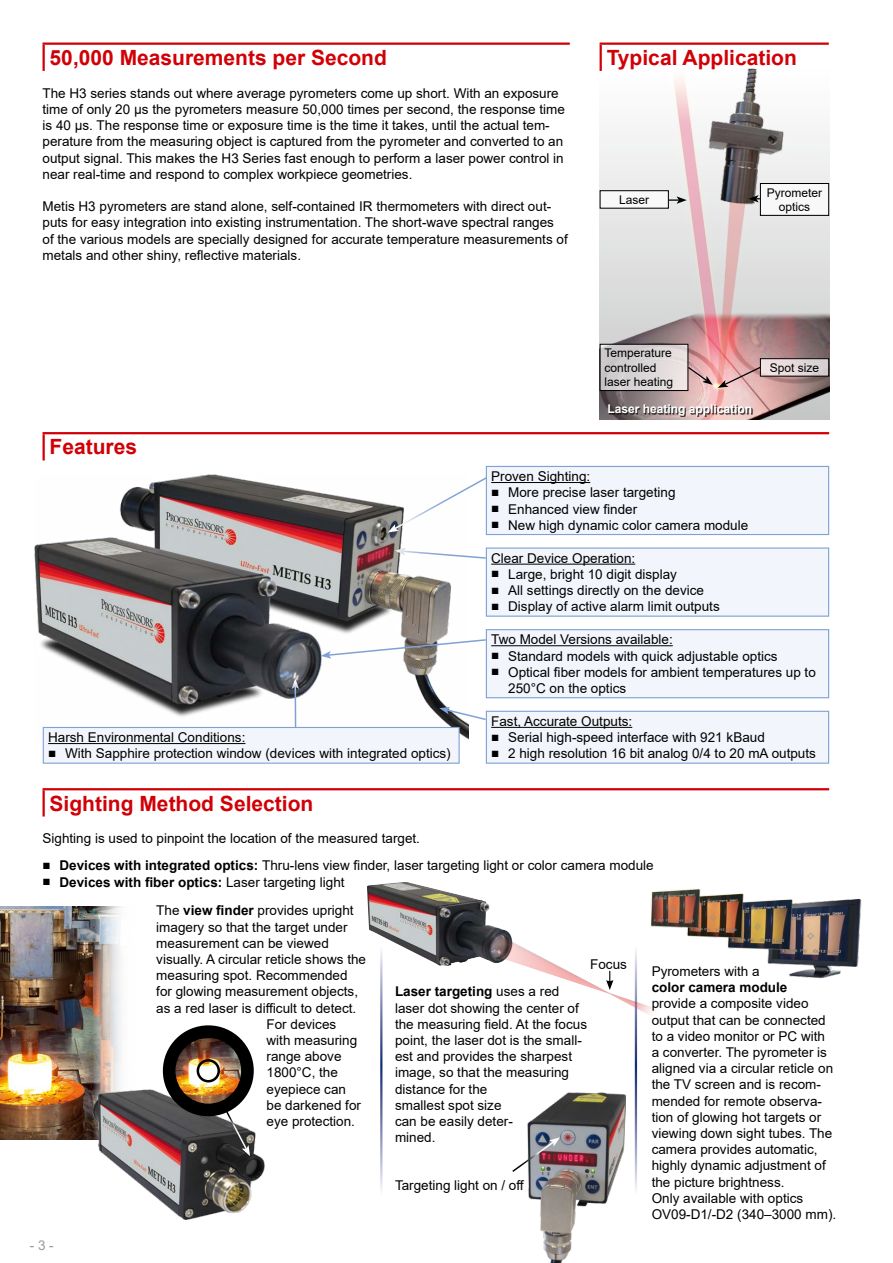
<style>
.page{position:relative;width:893px;height:1263px;background:#fff}
.page>*{position:absolute;margin:0;border:0;box-sizing:border-box;transform-origin:0 0}
.t1{font:700 21px "Arial";color:#d10007}
.t2{font:13.5px/16.2px "Arial";color:#000}
.t3{font:700 13.5px "Arial";color:#000}
.t4{font:13.5px "Arial";color:#9c9c9d}
.t5{font:12px/14.4px "Arial";color:#000;text-align:center}
.t6{font:700 12px "Arial";color:#fff}
.s1{font-weight:700}
.s2{font-weight:400}
</style>
<div class="page">
<img style="left:661px;top:888px;width:201px;height:91px">
<img style="left:0;top:906px;width:92px;height:234px">
<svg style="left:92px;top:906px;width:1px;height:234px"></svg>
<img style="left:93px;top:906px;width:29px;height:184px">
<hr style="left:43px;top:788px;width:786px;height:2px;background:#d10007">
<hr style="left:43px;top:790px;width:2px;height:26px;background:#d10007">
<img style="left:527px;top:1093px;width:98px;height:170px">
<svg style="left:512px;top:1137px;width:48px;height:36px"></svg>
<hr style="left:43px;top:432px;width:786px;height:2px;background:#d10007">
<hr style="left:43px;top:434px;width:2px;height:26px;background:#d10007">
<img style="left:34px;top:475px;width:435px;height:269px">
<svg style="left:321px;top:638px;width:165px;height:21px"></svg>
<svg style="left:439px;top:707px;width:48px;height:14px"></svg>
<svg style="left:388px;top:476px;width:98px;height:56px"></svg>
<svg style="left:395px;top:548px;width:91px;height:12px"></svg>
<div style="left:486px;top:466px;width:343px;height:68px;background:#f3f5fc"></div>
<hr style="left:491px;top:482px;width:99px;height:1px;background:#000">
<div style="left:486px;top:466px;width:343px;height:69px;border:1px solid #7ea2d5"></div>
<div style="left:486px;top:711px;width:343px;height:52px;background:#f3f5fc"></div>
<hr style="left:491px;top:727px;width:141px;height:1px;background:#000">
<div style="left:486px;top:711px;width:343px;height:53px;border:1px solid #7ea2d5"></div>
<div style="left:486px;top:548px;width:343px;height:68px;background:#f3f5fc"></div>
<hr style="left:491px;top:564px;width:144px;height:1px;background:#000">
<div style="left:486px;top:547px;width:343px;height:70px;border:1px solid #7ea2d5"></div>
<div style="left:486px;top:630px;width:343px;height:68px;background:#f3f5fc"></div>
<hr style="left:491px;top:645px;width:182px;height:1px;background:#000">
<div style="left:486px;top:629px;width:343px;height:69px;border:1px solid #7ea2d5"></div>
<img style="left:600px;top:68px;width:229px;height:352px">
<svg style="left:748px;top:195px;width:12px;height:7px"></svg>
<svg style="left:688px;top:366px;width:74px;height:22px;background:#d3a4a4"></svg>
<svg style="left:669px;top:196px;width:18px;height:8px"></svg>
<div style="left:760px;top:359px;width:69px;height:17px;background:linear-gradient(to right,#f6e5e4,#d3cfcf)"></div>
<div style="left:760px;top:358px;width:69px;height:19px;border:1px solid #000"></div>
<div style="left:760px;top:183px;width:69px;height:32px;background:#f8f8f8"></div>
<div style="left:760px;top:183px;width:69px;height:33px;border:1px solid #000"></div>
<div style="left:600px;top:191px;width:68px;height:17px;background:#f8f8f8"></div>
<div style="left:600px;top:190px;width:69px;height:19px;border:1px solid #000"></div>
<div style="left:600px;top:344px;width:88px;height:46px;background:linear-gradient(to right,#c7c6c8,#ece3e3)"></div>
<div style="left:600px;top:344px;width:88px;height:47px;border:1px solid #000"></div>
<div style="left:609px;top:406px;width:143px;height:11px;background:#000;opacity:.75"></div>
<hr style="left:43px;top:43px;width:527px;height:2px;background:#d10007">
<hr style="left:43px;top:45px;width:2px;height:26px;background:#d10007">
<hr style="left:600px;top:43px;width:229px;height:2px;background:#d10007">
<hr style="left:600px;top:45px;width:2px;height:26px;background:#d10007">
<img style="left:93px;top:1090px;width:172px;height:129px">
<img style="left:367px;top:882px;width:294px;height:137px">
<svg style="left:225px;top:1109px;width:25px;height:47px"></svg>
<div style="left:163px;top:1025px;width:91px;height:91px;background:#000;border-radius:50%"></div>
<img style="left:175px;top:1037px;width:67px;height:67px;border-radius:33px">
<div style="left:174px;top:1037px;width:68px;height:68px;border:1px solid #000;border-radius:50%"></div>
<div style="left:197px;top:1059px;width:23px;height:23px;border:3px solid #000;border-radius:50%"></div>
<hr style="left:295px;top:687px;width:1px;height:41px;background:#fff">
<svg style="left:291px;top:678px;width:8px;height:11px"></svg>
<div style="left:43px;top:727px;width:416px;height:36px;background:#f3f5fc"></div>
<hr style="left:48px;top:743px;width:197px;height:1px;background:#000">
<div style="left:43px;top:727px;width:417px;height:37px;border:1px solid #7ea2d5"></div>
<h1 class="t1" style="left:50px;top:43px;width:339px">50,000 Measurements per Second</h1>
<h1 class="t1" style="left:607px;top:43px;width:192px">Typical Application</h1>
<p class="t2" style="left:43px;top:85px;width:524px">The H3 series stands out where average pyrometers come up short. With an exposure time of only 20 μs the pyrometers measure 50,000 times per second, the response time is 40 μs. The response time or exposure time is the time it takes, until the actual tem&shy;perature from the measuring object is captured from the pyrometer and converted to an output signal. This makes the H3 Series fast enough to perform a laser power control in near real-time and respond to complex workpiece geometries.</p>
<p class="t2" style="left:43px;top:198px;width:527px">Metis H3 pyrometers are stand alone, self-contained IR thermometers with direct out&shy;puts for easy integration into existing instrumentation. The short-wave spectral ranges of the various models are specially designed for accurate temperature measurements of metals and other shiny, reflective materials.</p>
<p class="t5" style="left:619px;top:192px;width:32px">Laser</p>
<p class="t5" style="left:767px;top:185px;width:57px">Pyrometer optics</p>
<h1 class="t1" style="left:50px;top:432px;width:89px">Features</h1>
<p class="t5" style="left:604px;top:346px;width:70px;text-align:left">Temperature controlled laser heating</p>
<p class="t6" style="left:607px;top:401px;width:146px">Laser heating application</p>
<p class="t5" style="left:770px;top:360px;width:51px">Spot size</p>
<p class="t2" style="left:491px;top:468px;width:101px">Proven Sighting:</p>
<p class="t2" style="left:491px;top:484px;width:186px"><span class="s1">■</span> More precise laser targeting</p>
<p class="t2" style="left:491px;top:501px;width:148px"><span class="s1">■</span> Enhanced view finder</p>
<p class="t2" style="left:491px;top:517px;width:259px"><span class="s1">■</span> New high dynamic color camera module</p>
<p class="t2" style="left:48px;top:729px;width:199px">Harsh Environmental Conditions:</p>
<p class="t2" style="left:48px;top:745px;width:404px"><span class="s1">■</span> With Sapphire protection window (devices with integrated optics)</p>
<h1 class="t1" style="left:50px;top:788px;width:265px">Sighting Method Selection</h1>
<p class="t2" style="left:491px;top:550px;width:146px">Clear Device Operation:</p>
<p class="t2" style="left:491px;top:566px;width:187px"><span class="s1">■</span> Large, bright 10 digit display</p>
<p class="t2" style="left:491px;top:582px;width:214px"><span class="s1">■</span> All settings directly on the device</p>
<p class="t2" style="left:491px;top:598px;width:230px"><span class="s1">■</span> Display of active alarm limit outputs</p>
<p class="t2" style="left:491px;top:631px;width:183px">Two Model Versions available:</p>
<p class="t2" style="left:491px;top:648px;width:288px"><span class="s1">■</span> Standard models with quick adjustable optics</p>
<p class="t2" style="left:508px;top:664px;width:309px;text-indent:-17px"><span class="s1">■</span> Optical fiber models for ambient temperatures up to<br>250°C on the optics</p>
<p class="t2" style="left:491px;top:713px;width:143px">Fast, Accurate Outputs:</p>
<p class="t2" style="left:491px;top:729px;width:275px"><span class="s1">■</span> Serial high-speed interface with 921 kBaud</p>
<p class="t2" style="left:491px;top:745px;width:326px"><span class="s1">■</span> 2 high resolution 16 bit analog 0/4 to 20 mA outputs</p>
<p class="t2" style="left:43px;top:830px;width:379px">Sighting is used to pinpoint the location of the measured target.</p>
<p class="t2" style="left:43px;top:857px;width:613px"><span class="s1">■ Devices with integrated optics:</span> Thru-lens view finder, laser targeting light or color camera module</p>
<p class="t3" style="left:43px;top:872px;width:304px">■ Devices with fiber optics: <span class="s2">Laser targeting light</span></p>
<p class="t4" style="left:30px;top:1236px;width:26px">- 3 -</p>
<p class="t2" style="left:156px;top:902px;width:199px">The <span class="s1">view finder</span> provides upright</p>
<p class="t2" style="left:156px;top:919px;width:193px">imagery so that the target under</p>
<p class="t2" style="left:156px;top:935px;width:174px">measurement can be viewed</p>
<p class="t2" style="left:156px;top:951px;width:211px">visually. A circular reticle shows the</p>
<p class="t2" style="left:156px;top:967px;width:193px">measuring spot. Recommended</p>
<p class="t2" style="left:156px;top:983px;width:203px">for glowing measurement objects,</p>
<p class="t2" style="left:156px;top:1000px;width:202px">as a red laser is difficult to detect.</p>
<p class="t2" style="left:266px;top:1016px;width:71px">For devices</p>
<p class="t2" style="left:266px;top:1032px;width:92px">with measuring</p>
<p class="t2" style="left:266px;top:1048px;width:77px">range above</p>
<p class="t2" style="left:266px;top:1064px;width:73px">1800°C, the</p>
<p class="t2" style="left:266px;top:1081px;width:81px">eyepiece can</p>
<p class="t2" style="left:266px;top:1097px;width:96px">be darkened for</p>
<p class="t2" style="left:266px;top:1113px;width:90px">eye protection.</p>
<p class="t2" style="left:590px;top:956px;width:38px">Focus</p>
<p class="t2" style="left:395px;top:983px;width:194px"><span class="s1">Laser targeting</span> uses a red laser dot showing the center of the measuring field. At the focus point, the laser dot is the small&shy;est and provides the sharpest image, so that the measuring distance for the<br>smallest spot size<br>can be easily deter-<br>mined.</p>
<p class="t2" style="left:395px;top:1177px;width:131px">Targeting light on / off</p>
<p class="t2" style="left:652px;top:963px;width:110px">Pyrometers with a</p>
<p class="t3" style="left:652px;top:978px;width:137px">color camera module</p>
<p class="t2" style="left:652px;top:995px;width:186px">provide a composite video output that can be connected to a video monitor or PC with<br>a converter. The pyrometer is aligned via a circular reticle on the TV screen and is recom&shy;mended for remote observa&shy;tion of glowing hot targets or viewing down sight tubes. The camera provides automatic, highly dynamic adjustment of the picture brightness.<br>Only available with optics<br>OV09-D1/-D2 (340–3000 mm).</p>
</div>
